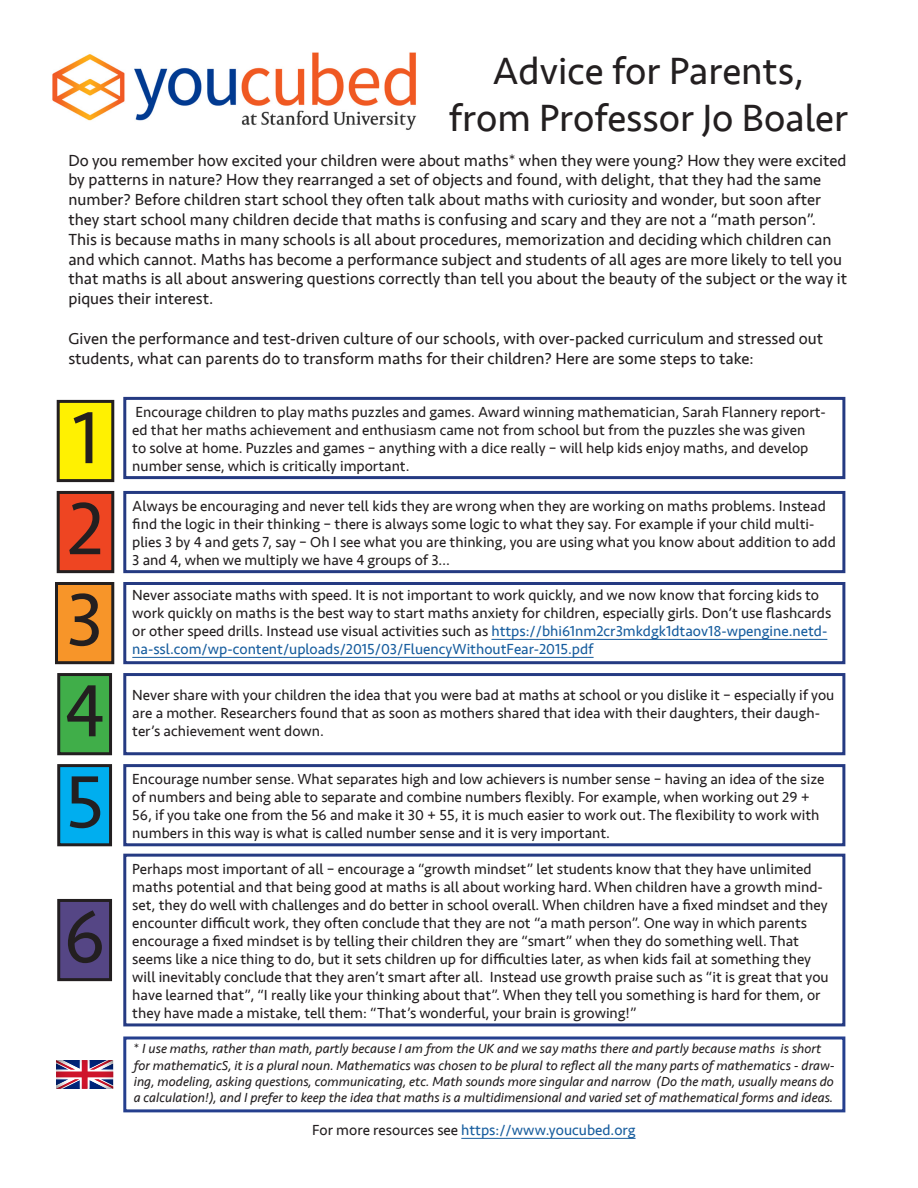
<style>
.page{position:relative;width:918px;height:1188px;background:#fff}
.page>*{position:absolute;margin:0;border:0;box-sizing:border-box;transform-origin:0 0}
.t1{font:76.5px/91.1px "Seravek";color:#231f20;text-align:justify}
.t2{font:39px/46.8px "Seravek";color:#231f20;text-align:center}
.t3{font:16.5px/19.8px "Seravek";color:#231f20}
.t4{font:15px/18px "Seravek";color:#231f20}
.t5{font:15px "Seravek";color:#175d9e}
.t6{font:italic 13.5px/16.2px "Seravek";color:#231f20}
.s1{color:#175d9e}
.s2{font-style:normal}
.s3{color:#231f20}
</style>
<div class="page">
<img style="left:52px;top:52px;width:365px;height:78px">
<div style="left:123px;top:397px;width:722px;height:82px;border:3px solid #253a82"></div>
<div style="left:58px;top:401px;width:55px;height:80px;background:#fff101"></div>
<div style="left:57px;top:400px;width:57px;height:82px;border:3px solid #231f20"></div>
<div style="left:58px;top:492px;width:55px;height:80px;background:#ee4522"></div>
<div style="left:57px;top:491px;width:57px;height:82px;border:3px solid #231f20"></div>
<div style="left:56px;top:584px;width:57px;height:79px;background:#f79529"></div>
<div style="left:55px;top:582px;width:59px;height:82px;border:3px solid #231f20"></div>
<div style="left:59px;top:675px;width:52px;height:79px;background:#40ae49"></div>
<div style="left:57px;top:673px;width:55px;height:82px;border:3px solid #231f20"></div>
<div style="left:123px;top:491px;width:722px;height:82px;border:3px solid #253a82"></div>
<hr style="left:492px;top:639px;width:335px;height:1px;background:#175d9e">
<hr style="left:132px;top:657px;width:462px;height:1px;background:#175d9e">
<div style="left:123px;top:582px;width:722px;height:82px;border:3px solid #253a82"></div>
<div style="left:123px;top:673px;width:722px;height:82px;border:3px solid #253a82"></div>
<div style="left:59px;top:766px;width:52px;height:79px;background:#00aeef"></div>
<div style="left:57px;top:764px;width:55px;height:82px;border:3px solid #231f20"></div>
<div style="left:59px;top:900px;width:52px;height:80px;background:#554685"></div>
<div style="left:57px;top:899px;width:55px;height:82px;border:3px solid #231f20"></div>
<div style="left:123px;top:854px;width:722px;height:172px;border:3px solid #253a82"></div>
<div style="left:123px;top:764px;width:722px;height:82px;border:3px solid #253a82"></div>
<hr style="left:461px;top:1138px;width:175px;height:1px;background:#175d9e">
<div style="left:123px;top:1036px;width:722px;height:76px;border:3px solid #253f8e"></div>
<svg style="left:56px;top:1060px;width:57px;height:29px"></svg>
<h2 class="t2" style="left:448px;top:48px;width:401px">Advice for Parents, from Professor Jo Boaler</h2>
<p class="t3" style="left:68px;top:150px;width:780px">Do you remember how excited your children were about maths* when they were young? How they were excited by patterns in nature? How they rearranged a set of objects and found, with delight, that they had the same number? Before children start school they often talk about maths with curiosity and wonder, but soon after they start school many children decide that maths is confusing and scary and they are not a “math person”.<br>This is because maths in many schools is all about procedures, memorization and deciding which children can and which cannot. Maths has become a performance subject and students of all ages are more likely to tell you that maths is all about answering questions correctly than tell you about the beauty of the subject or the way it piques their interest.</p>
<p class="t3" style="left:68px;top:329px;width:756px">Given the performance and test-driven culture of our schools, with over-packed curriculum and stressed out students, what can parents do to transform maths for their children? Here are some steps to take:</p>
<h1 class="t1" style="left:72px;top:394px;width:28px">1</h1>
<p class="t4" style="left:132px;top:403px;width:695px">Encourage children to play maths puzzles and games. Award winning mathematician, Sarah Flannery report&shy;ed that her maths achievement and enthusiasm came not from school but from the puzzles she was given<br>to solve at home. Puzzles and games – anything with a dice really – will help kids enjoy maths, and develop</p>
<p class="t4" style="left:132px;top:457px;width:279px">number sense, which is critically important.</p>
<h1 class="t1" style="left:64px;top:485px;width:43px">2<br>3<br>4</h1>
<p class="t4" style="left:132px;top:497px;width:705px">Always be encouraging and never tell kids they are wrong when they are working on maths problems. Instead find the logic in their thinking – there is always some logic to what they say. For example if your child multi&shy;plies 3 by 4 and gets 7, say – Oh I see what you are thinking, you are using what you know about addition to add 3 and 4, when we multiply we have 4 groups of 3…</p>
<p class="t4" style="left:132px;top:587px;width:701px">Never associate maths with speed. It is not important to work quickly, and we now know that forcing kids to work quickly on maths is the best way to start maths anxiety for children, especially girls. Don’t use flashcards or other speed drills. Instead use visual activities such as <span class="s1">https://bhi61nm2cr3mkdgk1dtaov18-wpengine.netd&shy;na-ssl.com/wp-content/uploads/2015/03/FluencyWithoutFear-2015.pdf</span></p>
<p class="t4" style="left:132px;top:687px;width:704px">Never share with your children the idea that you were bad at maths at school or you dislike it – especially if you are a mother. Researchers found that as soon as mothers shared that idea with their daughters, their daugh&shy;ter’s achievement went down.</p>
<h1 class="t1" style="left:64px;top:736px;width:43px;line-height:134.9px">5<br>6</h1>
<p class="t4" style="left:132px;top:770px;width:694px">Encourage number sense. What separates high and low achievers is number sense – having an idea of the size of numbers and being able to separate and combine numbers flexibly. For example, when working out 29 + 56, if you take one from the 56 and make it 30 + 55, it is much easier to work out. The flexibility to work with numbers in this way is what is called number sense and it is very important.</p>
<p class="t4" style="left:132px;top:860px;width:698px">Perhaps most important of all – encourage a “growth mindset” let students know that they have unlimited maths potential and that being good at maths is all about working hard. When children have a growth mind&shy;set, they do well with challenges and do better in school overall. When children have a fixed mindset and they encounter difficult work, they often conclude that they are not “a math person”. One way in which parents encourage a fixed mindset is by telling their children they are “smart” when they do something well. That seems like a nice thing to do, but it sets children up for difficulties later, as when kids fail at something they will inevitably conclude that they aren’t smart after all. Instead use growth praise such as “it is great that you have learned that”, “I really like your thinking about that”. When they tell you something is hard for them, or they have made a mistake, tell them: “That’s wonderful, your brain is growing!”</p>
<p class="t6" style="left:134px;top:1041px;width:702px"><span class="s2">*</span> I use maths, rather than math, partly because I am from the UK and we say maths there and partly because maths is short for mathematicS, it is a plural noun. Mathematics was chosen to be plural to reflect all the many parts of mathematics - draw&shy;ing, modeling, asking questions, communicating, etc. Math sounds more singular and narrow (Do the math, usually means do a calculation!), and I prefer to keep the idea that maths is a multidimensional and varied set of mathematical forms and ideas.</p>
<p class="t5" style="left:312px;top:1121px;width:325px"><span class="s3">For more resources see</span> https://www.youcubed.org</p>
</div>
